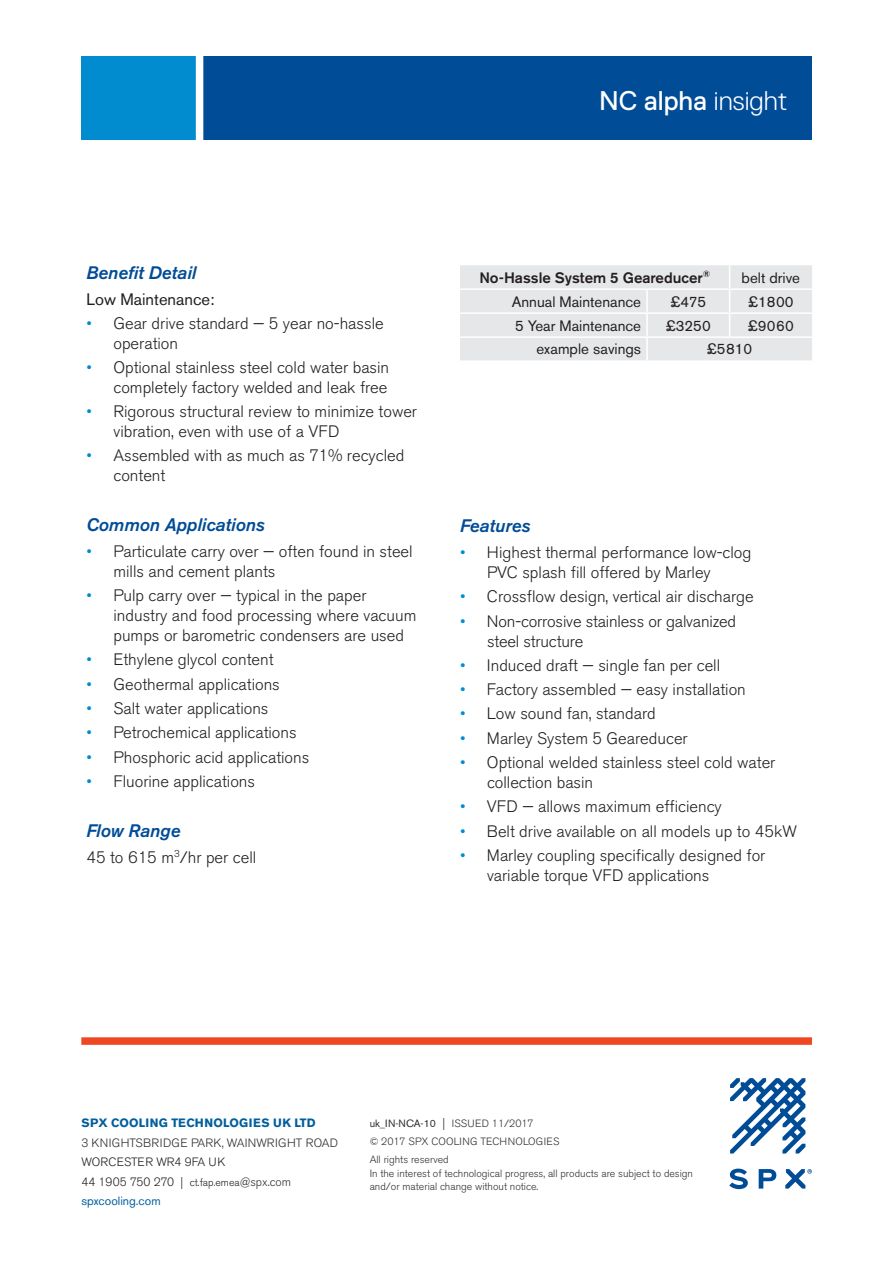
<style>
.page{position:relative;width:893px;height:1263px;background:#fff}
.page>*{position:absolute;margin:0;border:0;box-sizing:border-box;transform-origin:0 0}
.t1{font:27px "Replica Std";color:#fff}
.head{font:italic 500 18px "Akzidenz Grotesk BE";color:#004c97}
.body{font:300 16.5px/19.8px "Akzidenz Grotesk BE";color:#231f20}
.body-2{font:16.5px "Akzidenz Grotesk BE";color:#231f20}
.t2{font:15px "Akzidenz Grotesk BE";color:#231f20}
.t3{font:500 15px "Akzidenz Grotesk BE";color:#231f20}
.Back_Cover_Contact_I{font:300 12px "Akzidenz Grotesk BE";color:#231f20}
.t4{font:300 12px "Akzidenz Grotesk BE";letter-spacing:.02em;color:#312f30}
.t5{font:700 12px "Akzidenz Grotesk BE";letter-spacing:.01em;color:#005e9e}
.t6{font:12px "Akzidenz Grotesk BE";color:#005e9e}
.t7{font:300 10.5px/13.5px "Akzidenz Grotesk BE";color:#312f30}
.t8{font:300 10.5px/18px "Akzidenz Grotesk BE";letter-spacing:.02em;color:#312f30}
.s1{font-weight:300}
.s2{color:#008ccf}
.s3{color:#312f30}
.s4{font-size:10.5px}
.s5{font-weight:400}
.s6{font-size:12px}
</style>
<div class="page">
<div style="left:81px;top:1037px;width:731px;height:8px;background:#ef4722"></div>
<svg style="left:730px;top:1078px;width:75px;height:75px"></svg>
<svg style="left:729px;top:1168px;width:19px;height:21px"></svg>
<svg style="left:759px;top:1169px;width:17px;height:19px"></svg>
<svg style="left:785px;top:1169px;width:27px;height:19px"></svg>
<div style="left:92px;top:56px;width:720px;height:84px;background:#004c97"></div>
<div style="left:81px;top:56px;width:119px;height:84px;background:#008ccf"></div>
<div style="left:196px;top:54px;width:7px;height:92px;background:#fff"></div>
<div style="left:460px;top:265px;width:352px;height:95px;background:#e6e7e9"></div>
<hr style="left:460px;top:336px;width:187px;height:2px;background:#fff">
<hr style="left:647px;top:336px;width:83px;height:2px;background:#fff">
<hr style="left:730px;top:336px;width:82px;height:2px;background:#fff">
<hr style="left:646px;top:338px;width:2px;height:22px;background:#fff">
<p class="t1" style="left:599px;top:86px;width:190px">NC alpha <span class="s1">insight</span></p>
<p class="head" style="left:86px;top:262px;width:111px">Benefit Detail</p>
<p class="body-2" style="left:86px;top:289px;width:130px">Low Maintenance:</p>
<p class="body" style="left:113px;top:314px;width:272px;text-indent:-27px"><span class="s2">•</span> Gear drive standard — 5 year no-hassle operation</p>
<p class="body" style="left:86px;top:358px;width:304px;text-align:right"><span class="s2">•</span> Optional stainless steel cold water basin completely factory welded and leak free</p>
<p class="body" style="left:113px;top:402px;width:305px;text-indent:-27px"><span class="s2">•</span> Rigorous structural review to minimize tower vibration, even with use of a VFD</p>
<p class="body" style="left:113px;top:446px;width:292px;text-indent:-27px"><span class="s2">•</span> Assembled with as much as 71% recycled content</p>
<p class="head" style="left:86px;top:515px;width:180px">Common Applications</p>
<p class="body" style="left:113px;top:542px;width:301px;text-indent:-27px"><span class="s2">•</span> Particulate carry over — often found in steel mills and cement plants</p>
<p class="body" style="left:113px;top:586px;width:304px;text-indent:-27px"><span class="s2">•</span> Pulp carry over — typical in the paper industry and food processing where vacuum pumps or barometric condensers are used</p>
<p class="body" style="left:86px;top:650px;width:189px"><span class="s2">•</span> Ethylene glycol content</p>
<p class="body" style="left:86px;top:674px;width:195px"><span class="s2">•</span> Geothermal applications</p>
<p class="body" style="left:86px;top:699px;width:184px"><span class="s2">•</span> Salt water applications</p>
<p class="body" style="left:86px;top:723px;width:212px"><span class="s2">•</span> Petrochemical applications</p>
<p class="body" style="left:86px;top:747px;width:224px"><span class="s2">•</span> Phosphoric acid applications</p>
<p class="body" style="left:86px;top:772px;width:170px"><span class="s2">•</span> Fluorine applications</p>
<p class="head" style="left:86px;top:821px;width:96px">Flow Range</p>
<p class="body" style="left:86px;top:848px;width:171px">45 to 615 m<sup>3</sup>/hr per cell</p>
<p class="t3" style="left:479px;top:269px;width:232px">No-Hassle System 5 Geareducer<sup>®</sup></p>
<p class="t2" style="left:742px;top:269px;width:60px">belt drive</p>
<p class="t2" style="left:512px;top:293px;width:131px">Annual Maintenance</p>
<p class="t2" style="left:670px;top:293px;width:37px">£475</p>
<p class="t2" style="left:748px;top:293px;width:47px">£1800</p>
<p class="t2" style="left:515px;top:317px;width:127px">5 Year Maintenance</p>
<p class="t2" style="left:666px;top:317px;width:47px">£3250</p>
<p class="t2" style="left:748px;top:317px;width:47px">£9060</p>
<p class="t2" style="left:536px;top:340px;width:106px">example savings</p>
<p class="t2" style="left:707px;top:340px;width:47px">£5810</p>
<p class="head" style="left:460px;top:516px;width:72px">Features</p>
<p class="body" style="left:487px;top:543px;width:266px;text-indent:-27px"><span class="s2">•</span> Highest thermal performance low-clog<br>PVC splash fill offered by Marley</p>
<p class="body" style="left:460px;top:587px;width:295px"><span class="s2">•</span> Crossflow design, vertical air discharge</p>
<p class="body" style="left:487px;top:611px;width:251px;text-indent:-27px"><span class="s2">•</span> Non-corrosive stainless or galvanized steel structure</p>
<p class="body" style="left:460px;top:656px;width:262px"><span class="s2">•</span> Induced draft — single fan per cell</p>
<p class="body" style="left:460px;top:680px;width:287px"><span class="s2">•</span> Factory assembled — easy installation</p>
<p class="body" style="left:460px;top:704px;width:197px"><span class="s2">•</span> Low sound fan, standard</p>
<p class="body" style="left:460px;top:728px;width:229px"><span class="s2">•</span> Marley System 5 Geareducer</p>
<p class="body" style="left:487px;top:753px;width:290px;text-indent:-27px"><span class="s2">•</span> Optional welded stainless steel cold water collection basin</p>
<p class="body" style="left:460px;top:797px;width:263px"><span class="s2">•</span> VFD — allows maximum efficiency</p>
<p class="body" style="left:460px;top:821px;width:338px"><span class="s2">•</span> Belt drive available on all models up to 45kW</p>
<p class="body" style="left:487px;top:845px;width:280px;text-indent:-27px"><span class="s2">•</span> Marley coupling specifically designed for variable torque VFD applications</p>
<p class="t5" style="left:81px;top:1116px;width:236px">SPX COOLING TECHNOLOGIES UK LTD</p>
<p class="t4" style="left:81px;top:1136px;width:258px">3 KNIGHTSBRIDGE PARK, WAINWRIGHT ROAD</p>
<p class="Back_Cover_Contact_I" style="left:81px;top:1155px;width:146px">WORCESTER WR4 9FA UK</p>
<p class="Back_Cover_Contact_I" style="left:81px;top:1175px;width:211px">44 1905 750 270 <span class="s3">|</span> <span class="s4">ct.fap.emea</span><span class="s3">@spx.com</span></p>
<p class="t6" style="left:81px;top:1194px;width:81px">spxcooling.com</p>
<p class="t8" style="left:370px;top:1115px;width:191px"><span class="s5">uk_IN-NCA-10</span> <span class="s6">|</span> ISSUED 11/2017<br>© 2017 SPX COOLING TECHNOLOGIES</p>
<p class="t7" style="left:370px;top:1153px;width:80px">All rights reserved</p>
<p class="t7" style="left:370px;top:1167px;width:325px">In the interest of technological progress, all products are subject to design and/or material change without notice.</p>
</div>
